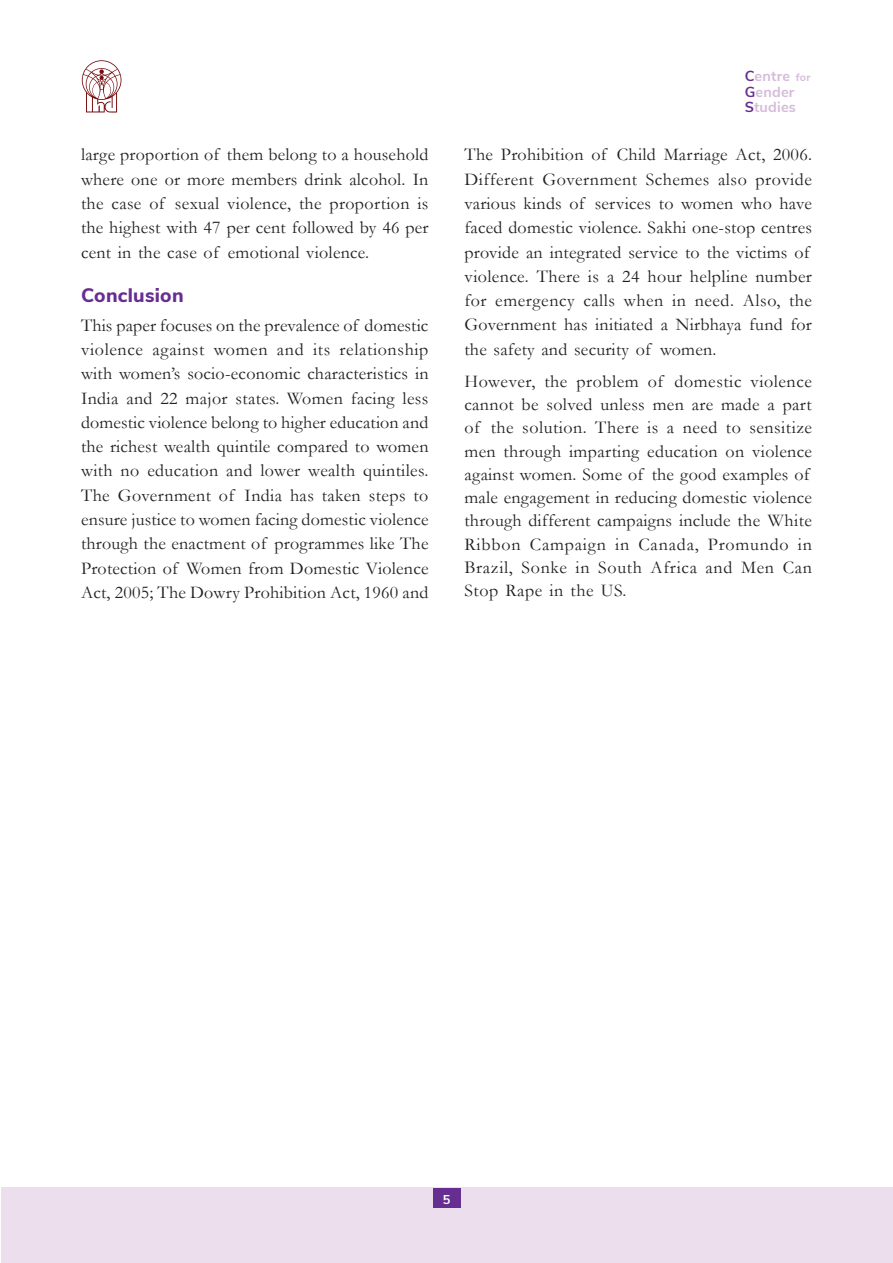
<style>
.page{position:relative;width:893px;height:1263px;background:#fff}
.page>*{position:absolute;margin:0;border:0;box-sizing:border-box;transform-origin:0 0}
.t1{font:800 19.5px "Nunito Sans";letter-spacing:.015em;color:#662e91}
.t2{font:18px/24.3px "Garamond";letter-spacing:.015em;color:#231f20;text-align:justify}
.t3{font:700 14.55px/15.5px "Nunito Sans";letter-spacing:.015em;color:#d5bcda}
.t4{font:700 12.75px "Nunito Sans";color:#fff}
.s1{color:#662e91}
.s2{font-size:10.95px}
</style>
<div class="page">
<svg style="left:82px;top:60px;width:39px;height:53px"></svg>
<div style="left:1px;top:1188px;width:892px;height:75px;background:#ecdeed"></div>
<div style="left:433px;top:1188px;width:27px;height:19px;background:#662e91"></div>
<p class="t2" style="left:81px;top:142px;width:349px">large proportion of them belong to a household where one or more members drink alcohol. In the case of sexual violence, the proportion is the highest with 47 per cent followed by 46 per cent in the case of emotional violence.</p>
<p class="t1" style="left:81px;top:281px;width:104px">Conclusion</p>
<p class="t2" style="left:81px;top:312px;width:349px">This paper focuses on the prevalence of domestic violence against women and its relationship with women’s socio-economic characteristics in India and 22 major states. Women facing less domestic violence belong to higher education and the richest wealth quintile compared to women with no education and lower wealth quintiles.<br>The Government of India has taken steps to ensure justice to women facing domestic violence through the enactment of programmes like The Protection of Women from Domestic Violence Act, 2005; The Dowry Prohibition Act, 1960 and</p>
<p class="t3" style="left:745px;top:68px;width:67px"><span class="s1">C</span>entre <span class="s2">for<br></span><span class="s1">G</span>ender<br><span class="s1">S</span>tudies</p>
<p class="t2" style="left:464px;top:142px;width:349px;text-align:left">The Prohibition of Child Marriage Act, 2006.<br>Different Government Schemes also provide various kinds of services to women who have faced domestic violence. Sakhi one-stop centres provide an integrated service to the victims of violence. There is a 24 hour helpline number for emergency calls when in need. Also, the Government has initiated a Nirbhaya fund for the safety and security of women.</p>
<p class="t2" style="left:464px;top:369px;width:349px;line-height:23.2px;text-align:left">However, the problem of domestic violence cannot be solved unless men are made a part of the solution. There is a need to sensitize men through imparting education on violence against women. Some of the good examples of male engagement in reducing domestic violence through different campaigns include the White Ribbon Campaign in Canada, Promundo in Brazil, Sonke in South Africa and Men Can Stop Rape in the US.</p>
<p class="t4" style="left:443px;top:1190px;width:9px">5</p>
</div>
